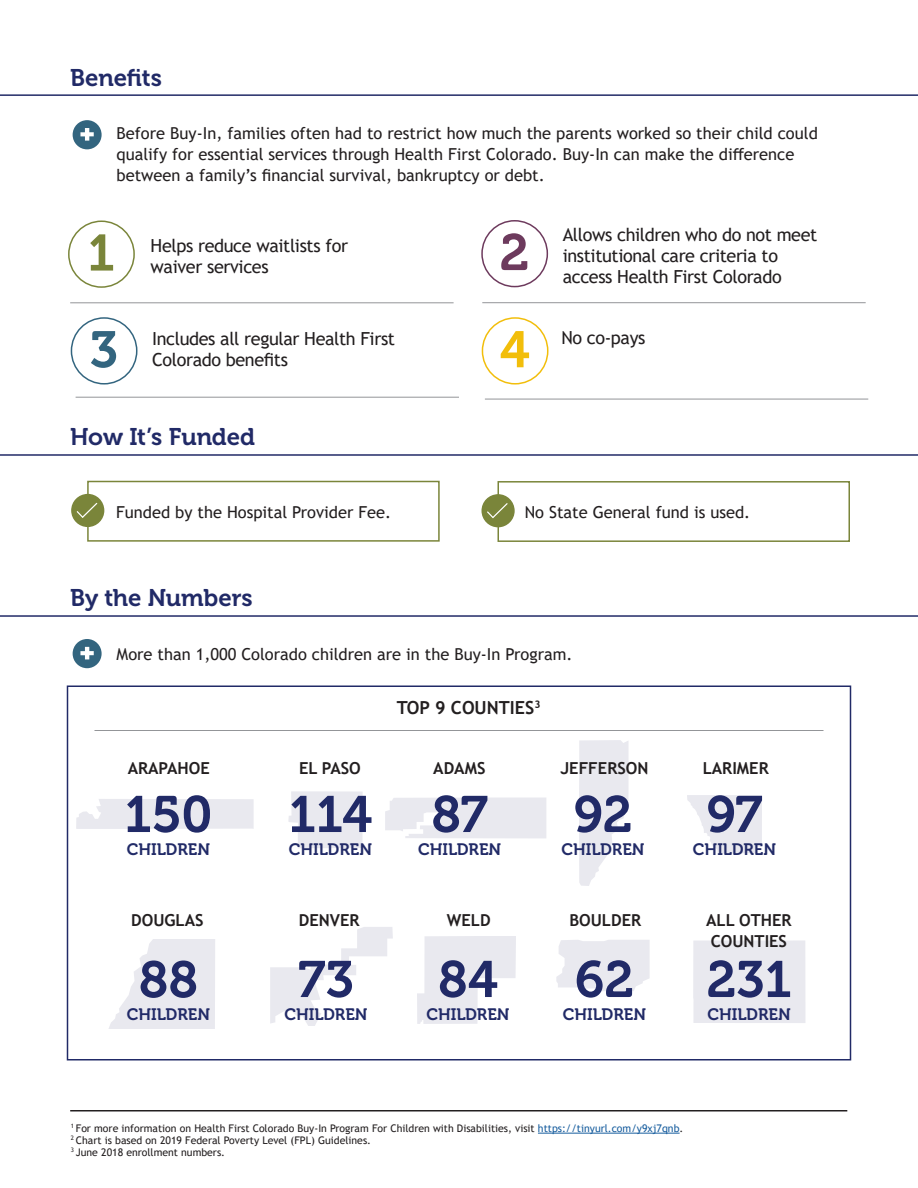
<style>
.page{position:relative;width:918px;height:1188px;background:#fff}
.page>*{position:absolute;margin:0;border:0;box-sizing:border-box;transform-origin:0 0}
.body_copy{font:51px "Museo 700";color:#212a67}
.body_copy-2{font:51px "Museo 700";color:#7a853a}
.body_copy-3{font:51px "Museo 700";color:#6d3a5d}
.body_copy-4{font:51px "Museo 700";color:#33657f}
.body_copy-5{font:51px "Museo 700";color:#f2be0b}
.Section_Title{font:24px "Museo 700";letter-spacing:-.005em;color:#212a67}
.body_copy-6{font:18px/21px "Trebuchet MS";letter-spacing:-.02em;color:#231f20}
.body_copy-7{font:700 18px "Trebuchet MS";color:#231f20}
.body_copy-8{font:16.5px/21px "Trebuchet MS";color:#231f20}
.body_copy-9{font:16.5px "Museo 700";color:#212a67}
.body_copy-10{font:700 16.5px/21px "Trebuchet MS";color:#231f20}
.body_copy-11{font:10.5px "Trebuchet MS";color:#231f20}
.s1{color:#175d9e}
</style>
<div class="page">
<hr style="left:0;top:94px;width:918px;height:2px;background:#212a67">
<hr style="left:0;top:454px;width:918px;height:2px;background:#212a67">
<hr style="left:0;top:615px;width:918px;height:2px;background:#212a67">
<div style="left:76px;top:799px;width:178px;height:30px;background:#e9e9ef"></div>
<svg style="left:288px;top:791px;width:75px;height:57px;background:#ebebf0"></svg>
<svg style="left:385px;top:798px;width:161px;height:40px;background:#eaeaf0"></svg>
<svg style="left:579px;top:740px;width:50px;height:146px"></svg>
<svg style="left:687px;top:795px;width:75px;height:58px"></svg>
<svg style="left:109px;top:939px;width:106px;height:90px"></svg>
<svg style="left:270px;top:927px;width:123px;height:99px"></svg>
<svg style="left:417px;top:936px;width:99px;height:88px"></svg>
<svg style="left:556px;top:940px;width:94px;height:51px;background:#ebebf0"></svg>
<div style="left:693px;top:941px;width:112px;height:82px;background:#e9e9ef"></div>
<hr style="left:538px;top:1133px;width:142px;height:1px;background:#175d9e">
<hr style="left:70px;top:1110px;width:777px;height:2px;background:#231f20">
<svg style="left:73px;top:120px;width:29px;height:29px"></svg>
<svg style="left:73px;top:639px;width:29px;height:29px"></svg>
<div style="left:68px;top:220px;width:67px;height:68px;border:2px solid #7a853a;border-radius:50%"></div>
<div style="left:481px;top:220px;width:67px;height:67px;border:2px solid #6d3a5d;border-radius:50%"></div>
<div style="left:71px;top:317px;width:66px;height:68px;border:2px solid #33657f;border-radius:50%"></div>
<div style="left:482px;top:317px;width:66px;height:68px;border:2px solid #f2be0b;border-radius:50%"></div>
<div style="left:67px;top:686px;width:784px;height:374px;border:2px solid #212a67"></div>
<hr style="left:94px;top:730px;width:730px;height:1px;background:#939598">
<svg style="left:72px;top:480px;width:368px;height:62px"></svg>
<svg style="left:482px;top:481px;width:368px;height:61px"></svg>
<hr style="left:482px;top:302px;width:384px;height:1px;background:#939598">
<hr style="left:485px;top:399px;width:383px;height:1px;background:#939598">
<hr style="left:70px;top:303px;width:384px;height:1px;background:#939598">
<hr style="left:76px;top:397px;width:383px;height:1px;background:#939598">
<p class="Section_Title" style="left:70px;top:64px;width:93px">Benefits</p>
<p class="body_copy-8" style="left:117px;top:123px;width:703px">Before Buy-In, families often had to restrict how much the parents worked so their child could qualify for essential services through Health First Colorado. Buy-In can make the difference between a family’s financial survival, bankruptcy or debt.</p>
<p class="body_copy-2" style="left:88px;top:225px;width:29px">1</p>
<p class="body_copy-6" style="left:151px;top:235px;width:199px">Helps reduce waitlists for waiver services</p>
<p class="body_copy-3" style="left:500px;top:224px;width:31px">2</p>
<p class="body_copy-6" style="left:563px;top:224px;width:256px">Allows children who do not meet institutional care criteria to access Health First Colorado</p>
<p class="body_copy-4" style="left:90px;top:321px;width:30px">3</p>
<p class="body_copy-6" style="left:152px;top:328px;width:244px">Includes all regular Health First<br>Colorado benefits</p>
<p class="body_copy-5" style="left:500px;top:321px;width:32px">4</p>
<p class="body_copy-6" style="left:561px;top:327px;width:86px">No co-pays</p>
<p class="Section_Title" style="left:70px;top:424px;width:186px">How It’s Funded</p>
<p class="body_copy-8" style="left:116px;top:501px;width:276px">Funded by the Hospital Provider Fee.</p>
<p class="body_copy-8" style="left:525px;top:501px;width:227px">No State General fund is used.</p>
<p class="Section_Title" style="left:70px;top:585px;width:184px">By the Numbers</p>
<p class="body_copy-8" style="left:117px;top:644px;width:457px">More than 1,000 Colorado children are in the Buy-In Program.</p>
<p class="body_copy-7" style="left:397px;top:696px;width:145px">TOP 9 COUNTIES<sup>3</sup></p>
<p class="body_copy-10" style="left:128px;top:758px;width:84px">ARAPAHOE</p>
<p class="body_copy" style="left:124px;top:786px;width:90px">150</p>
<p class="body_copy-9" style="left:127px;top:840px;width:85px">CHILDREN</p>
<p class="body_copy-10" style="left:131px;top:909px;width:74px">DOUGLAS</p>
<p class="body_copy" style="left:139px;top:951px;width:61px">88</p>
<p class="body_copy-9" style="left:127px;top:1005px;width:85px">CHILDREN</p>
<p class="body_copy-10" style="left:299px;top:758px;width:63px">EL PASO</p>
<p class="body_copy" style="left:289px;top:786px;width:85px">114</p>
<p class="body_copy-9" style="left:289px;top:840px;width:85px">CHILDREN</p>
<p class="body_copy-10" style="left:299px;top:909px;width:62px">DENVER</p>
<p class="body_copy" style="left:298px;top:951px;width:57px">73</p>
<p class="body_copy-9" style="left:284px;top:1005px;width:85px">CHILDREN</p>
<p class="body_copy-10" style="left:433px;top:758px;width:54px">ADAMS</p>
<p class="body_copy" style="left:431px;top:786px;width:58px">87</p>
<p class="body_copy-9" style="left:418px;top:840px;width:85px">CHILDREN</p>
<p class="body_copy-10" style="left:447px;top:909px;width:45px">WELD</p>
<p class="body_copy" style="left:438px;top:951px;width:61px">84</p>
<p class="body_copy-9" style="left:426px;top:1005px;width:85px">CHILDREN</p>
<p class="body_copy-10" style="left:561px;top:758px;width:89px">JEFFERSON</p>
<p class="body_copy" style="left:574px;top:786px;width:60px">92</p>
<p class="body_copy-9" style="left:561px;top:840px;width:85px">CHILDREN</p>
<p class="body_copy-10" style="left:569px;top:909px;width:73px">BOULDER</p>
<p class="body_copy" style="left:575px;top:951px;width:60px">62</p>
<p class="body_copy-9" style="left:563px;top:1005px;width:85px">CHILDREN</p>
<p class="body_copy-10" style="left:703px;top:758px;width:67px">LARIMER</p>
<p class="body_copy" style="left:706px;top:786px;width:58px">97</p>
<p class="body_copy-9" style="left:693px;top:840px;width:85px">CHILDREN</p>
<p class="body_copy-10" style="left:706px;top:909px;width:87px">ALL OTHER<br>COUNTIES</p>
<p class="body_copy" style="left:707px;top:951px;width:87px">231</p>
<p class="body_copy-9" style="left:708px;top:1005px;width:85px">CHILDREN</p>
<p class="body_copy-11" style="left:71px;top:1121px;width:614px"><sup>1</sup> For more information on Health First Colorado Buy-In Program For Children with Disabilities, visit <span class="s1">https://tinyurl.com/y9xj7qnb</span>.</p>
<p class="body_copy-11" style="left:71px;top:1133px;width:302px"><sup>2</sup> Chart is based on 2019 Federal Poverty Level (FPL) Guidelines.</p>
<p class="body_copy-11" style="left:71px;top:1145px;width:156px"><sup>3</sup> June 2018 enrollment numbers.</p>
</div>
